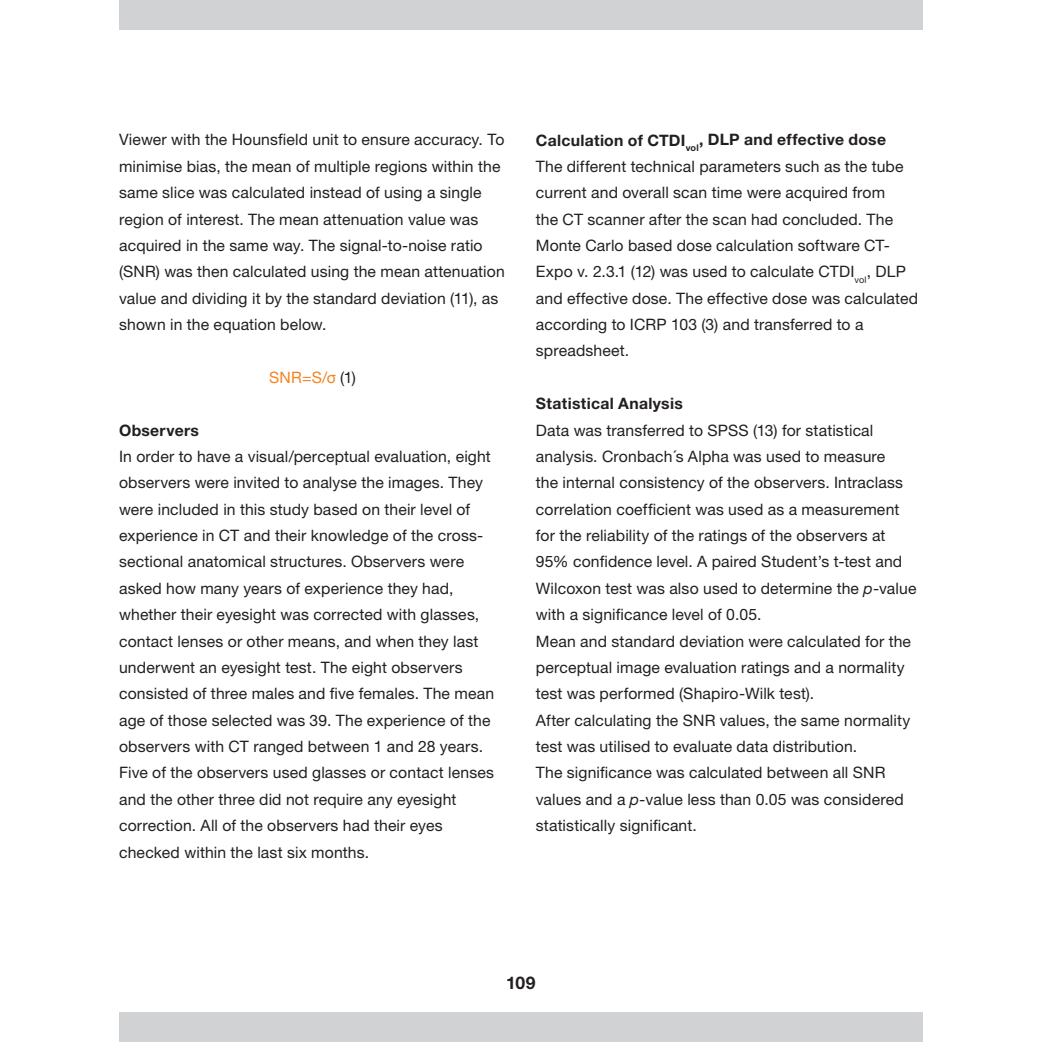
<style>
.page{position:relative;width:1042px;height:1042px;background:#fff}
.page>*{position:absolute;margin:0;border:0;box-sizing:border-box;transform-origin:0 0}
.t1{font:700 17.5px "Helvetica Neue LT Std";color:#231f20}
.t2{font:15.75px/26.4px "Helvetica Neue LT Std";letter-spacing:.01em;color:#231f20}
.t3{font:700 15.75px "Helvetica Neue LT Std";letter-spacing:.02em;color:#231f20}
.t4{font:15.75px "Helvetica Neue LT Std";color:#f58220}
.s1{font-family:"Helvetica Neue"}
.s2{color:#231f20}
.s3{font-weight:700}
.s4{font-style:italic}
</style>
<div class="page">
<div style="left:119px;top:0;width:804px;height:30px;background:#d1d2d4"></div>
<div style="left:119px;top:1012px;width:804px;height:30px;background:#d1d2d4"></div>
<p class="t2" style="left:119px;top:126px;width:387px">Viewer with the Hounsfield unit to ensure accuracy. To minimise bias, the mean of multiple regions within the same slice was calculated instead of using a single region of interest. The mean attenuation value was acquired in the same way. The signal-to-noise ratio (SNR) was then calculated using the mean attenuation value and dividing it by the standard deviation (11), as shown in the equation below.</p>
<p class="t4" style="left:269px;top:368px;width:88px">SNR=S/<span class="s1">σ</span> <span class="s2">(1)</span></p>
<p class="t3" style="left:119px;top:420px;width:81px">Observers</p>
<p class="t2" style="left:119px;top:443px;width:376px">In order to have a visual/perceptual evaluation, eight observers were invited to analyse the images. They were included in this study based on their level of experience in CT and their knowledge of the cross&shy;sectional anatomical structures. Observers were asked how many years of experience they had, whether their eyesight was corrected with glasses, contact lenses or other means, and when they last underwent an eyesight test. The eight observers consisted of three males and five females. The mean age of those selected was 39. The experience of the observers with CT ranged between 1 and 28 years.<br>Five of the observers used glasses or contact lenses and the other three did not require any eyesight correction. All of the observers had their eyes checked within the last six months.</p>
<p class="t2" style="left:536px;top:126px;width:384px"><span class="s3">Calculation of CTDI</span><sub>vol</sub><span class="s3">, DLP and effective dose<br></span>The different technical parameters such as the tube current and overall scan time were acquired from<br>the CT scanner after the scan had concluded. The Monte Carlo based dose calculation software CT-Expo v. 2.3.1 (12) was used to calculate CTDI<sub>vol</sub>, DLP and effective dose. The effective dose was calculated according to ICRP 103 (3) and transferred to a spreadsheet.</p>
<p class="t3" style="left:536px;top:394px;width:148px">Statistical Analysis</p>
<p class="t2" style="left:536px;top:416px;width:382px">Data was transferred to SPSS (13) for statistical analysis. Cronbach´s Alpha was used to measure<br>the internal consistency of the observers. Intraclass correlation coefficient was used as a measurement for the reliability of the ratings of the observers at 95% confidence level. A paired Student’s t-test and Wilcoxon test was also used to determine the <span class="s4">p</span>-value with a significance level of 0.05.<br>Mean and standard deviation were calculated for the perceptual image evaluation ratings and a normality test was performed (Shapiro-Wilk test).<br>After calculating the SNR values, the same normality test was utilised to evaluate data distribution.<br>The significance was calculated between all SNR values and a <span class="s4">p-</span>value less than 0.05 was considered statistically significant.</p>
<p class="t1" style="left:506px;top:972px;width:31px">109</p>
</div>
